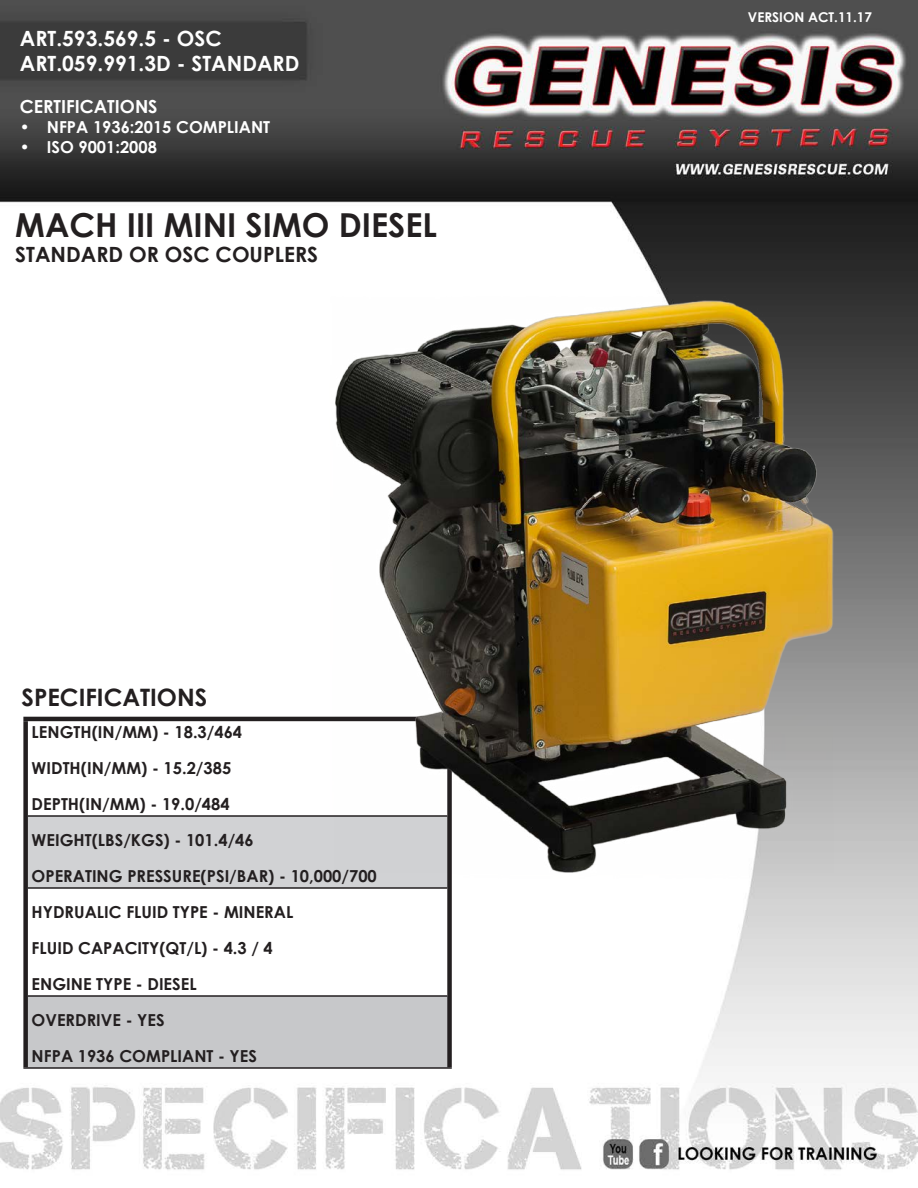
<style>
.page{position:relative;width:918px;height:1188px;background:#fff}
.page>*{position:absolute;margin:0;border:0;box-sizing:border-box;transform-origin:0 0}
.t1{font:700 33px "Century Gothic";color:#231f20}
.t2{font:700 24px "Century Gothic";color:#231f20}
.t3{font:700 21px "Century Gothic";color:#fff}
.t4{font:700 21px "Century Gothic";color:#231f20}
.t5{font:700 18px "Century Gothic";color:#fff}
.t6{font:700 16.5px "Century Gothic";color:#231f20}
.t7{font:700 16.5px "Century Gothic";color:#fff}
.t8{font:700 13.5px "Century Gothic";color:#fff}
</style>
<div class="page">
<img style="left:0;top:0;width:918px;height:1170px">
<div style="left:26px;top:816px;width:424px;height:72px;background:#d1d2d4"></div>
<div style="left:26px;top:996px;width:424px;height:72px;background:#c7c8ca"></div>
<hr style="left:28px;top:815px;width:419px;height:2px;background:#231f20">
<hr style="left:28px;top:887px;width:419px;height:2px;background:#231f20">
<hr style="left:28px;top:995px;width:419px;height:2px;background:#231f20">
<hr style="left:23px;top:1067px;width:429px;height:2px;background:#231f20">
<hr style="left:23px;top:717px;width:429px;height:4px;background:#231f20">
<div style="left:23px;top:721px;width:5px;height:95px;background:#231f20"></div>
<div style="left:23px;top:816px;width:5px;height:72px;background:#231f20"></div>
<div style="left:447px;top:816px;width:5px;height:72px;background:#231f20"></div>
<div style="left:23px;top:888px;width:5px;height:108px;background:#231f20"></div>
<div style="left:447px;top:888px;width:5px;height:108px;background:#231f20"></div>
<div style="left:23px;top:996px;width:5px;height:71px;background:#231f20"></div>
<div style="left:447px;top:996px;width:5px;height:71px;background:#231f20"></div>
<img style="left:274px;top:279px;width:606px;height:607px">
<p class="t3" style="left:20px;top:22px;width:204px">ART.593.569.5 - OSC</p>
<p class="t3" style="left:20px;top:48px;width:281px">ART.059.991.3D - STANDARD</p>
<p class="t5" style="left:20px;top:93px;width:139px">CERTIFICATIONS</p>
<p class="t7" style="left:20px;top:115px;width:252px">• NFPA 1936:2015 COMPLIANT</p>
<p class="t7" style="left:20px;top:134px;width:139px">• ISO 9001:2008</p>
<p class="t1" style="left:15px;top:200px;width:423px">MACH III MINI SIMO DIESEL</p>
<p class="t4" style="left:15px;top:239px;width:304px">STANDARD OR OSC COUPLERS</p>
<p class="t2" style="left:22px;top:679px;width:187px">SPECIFICATIONS</p>
<p class="t6" style="left:32px;top:719px;width:212px">LENGTH(IN/MM) - 18.3/464</p>
<p class="t6" style="left:32px;top:755px;width:201px">WIDTH(IN/MM) - 15.2/385</p>
<p class="t6" style="left:32px;top:791px;width:200px">DEPTH(IN/MM) - 19.0/484</p>
<p class="t6" style="left:32px;top:827px;width:224px">WEIGHT(LBS/KGS) - 101.4/46</p>
<p class="t6" style="left:32px;top:863px;width:347px">OPERATING PRESSURE(PSI/BAR) - 10,000/700</p>
<p class="t6" style="left:32px;top:899px;width:263px">HYDRUALIC FLUID TYPE - MINERAL</p>
<p class="t6" style="left:32px;top:935px;width:243px">FLUID CAPACITY(QT/L) - 4.3 / 4</p>
<p class="t6" style="left:32px;top:971px;width:167px">ENGINE TYPE - DIESEL</p>
<p class="t6" style="left:32px;top:1007px;width:134px">OVERDRIVE - YES</p>
<p class="t6" style="left:32px;top:1043px;width:227px">NFPA 1936 COMPLIANT - YES</p>
<p class="t8" style="left:748px;top:7px;width:126px">VERSION ACT.11.17</p>
</div>
